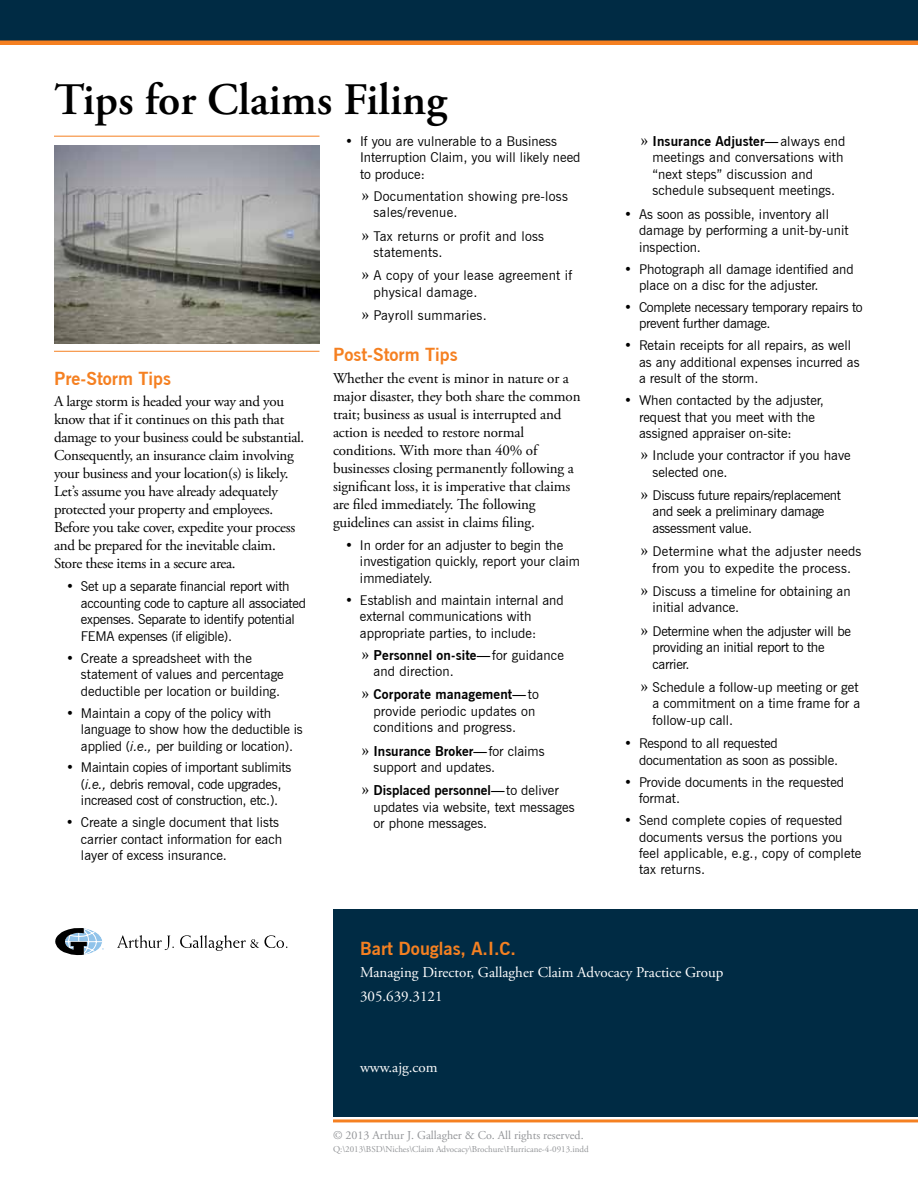
<style>
.page{position:relative;width:918px;height:1188px;background:#fff}
.page>*{position:absolute;margin:0;border:0;box-sizing:border-box;transform-origin:0 0}
.t1{font:600 45px "Adobe Garamond Pro";color:#000}
.t2{font:700 18px "News Gothic BT";color:#f58021}
.t3{font:15px/18px "Adobe Garamond Pro";letter-spacing:-.02em;color:#000}
.t4{font:15px/24.8px "Adobe Garamond Pro";color:#fff}
.t5{font:13.5px/16.5px "News Gothic BT";color:#000}
.t6{font:13.5px/16.5px "News Gothic BT";letter-spacing:-.02em;color:#000}
.t7{font:13.5px/16.5px "News Gothic BT";letter-spacing:.02em;color:#000}
.t8{font:12px "Adobe Garamond Pro";color:#939598}
.t9{font:9px "Adobe Garamond Pro";color:#939598}
.s1{font-style:italic}
.s2{font-family:"Adobe Garamond Pro";font-size:21px}
.s3{font-weight:700}
</style>
<div class="page">
<div style="left:0;top:0;width:918px;height:40px;background:#002b44"></div>
<div style="left:0;top:40px;width:918px;height:5px;background:#f58021"></div>
<div style="left:333px;top:909px;width:585px;height:208px;background:#002b44"></div>
<hr style="left:333px;top:1119px;width:585px;height:3px;background:#f58021">
<svg style="left:117px;top:935px;width:57px;height:15px"></svg>
<svg style="left:180px;top:935px;width:107px;height:16px"></svg>
<svg style="left:55px;top:928px;width:49px;height:28px"></svg>
<img style="left:54px;top:146px;width:265px;height:197px">
<hr style="left:54px;top:136px;width:266px;height:1px;background:#f58021">
<hr style="left:54px;top:351px;width:266px;height:1px;background:#f58021">
<h1 class="t1" style="left:54px;top:73px;width:395px">Tips for Claims Filing</h1>
<h2 class="t2" style="left:54px;top:368px;width:118px">Pre-Storm Tips</h2>
<p class="t3" style="left:54px;top:393px;width:252px">A large storm is headed your way and you know that if it continues on this path that damage to your business could be substantial.<br>Consequently, an insurance claim involving your business and your location(s) is likely.<br>Let’s assume you have already adequately protected your property and employees.<br>Before you take cover, expedite your process and be prepared for the inevitable claim.<br>Store these items in a secure area.</p>
<p class="t6" style="left:81px;top:578px;width:227px;text-indent:-15px">• Set up a separate financial report with accounting code to capture all associated expenses. Separate to identify potential FEMA expenses (if eligible).</p>
<p class="t5" style="left:81px;top:650px;width:204px;text-indent:-15px">• Create a spreadsheet with the statement of values and percentage deductible per location or building.</p>
<p class="t5" style="left:81px;top:704px;width:223px;text-indent:-15px">• Maintain a copy of the policy with language to show how the deductible is applied (<span class="s1">i.e.,</span> per building or location).</p>
<p class="t6" style="left:66px;top:759px;width:227px;text-align:center">• Maintain copies of important sublimits (<span class="s1">i.e.,</span> debris removal, code upgrades, increased cost of construction, etc.).</p>
<p class="t5" style="left:81px;top:814px;width:203px;text-indent:-15px">• Create a single document that lists carrier contact information for each layer of excess insurance.</p>
<p class="t5" style="left:360px;top:133px;width:222px;text-indent:-15px">• If you are vulnerable to a Business<br>Interruption Claim, you will likely need to produce:</p>
<p class="t7" style="left:374px;top:188px;width:196px;text-indent:-12px"><span class="s2">»</span> Documentation showing pre-loss sales/revenue.</p>
<p class="t7" style="left:374px;top:227px;width:172px;text-indent:-12px"><span class="s2">»</span> Tax returns or profit and loss statements.</p>
<p class="t7" style="left:374px;top:267px;width:200px;text-indent:-12px"><span class="s2">»</span> A copy of your lease agreement if physical damage.</p>
<p class="t7" style="left:361px;top:307px;width:127px"><span class="s2">»</span> Payroll summaries.</p>
<h2 class="t2" style="left:333px;top:344px;width:126px">Post-Storm Tips</h2>
<p class="t3" style="left:333px;top:369px;width:249px">Whether the event is minor in nature or a major disaster, they both share the common trait; business as usual is interrupted and action is needed to restore normal conditions. With more than 40% of businesses closing permanently following a significant loss, it is imperative that claims are filed immediately. The following guidelines can assist in claims filing.</p>
<p class="t5" style="left:360px;top:537px;width:222px;text-indent:-15px">• In order for an adjuster to begin the investigation quickly, report your claim immediately.</p>
<p class="t5" style="left:360px;top:592px;width:205px;text-indent:-15px">• Establish and maintain internal and external communications with appropriate parties, to include:</p>
<p class="t5" style="left:374px;top:647px;width:192px;text-indent:-12px"><span class="s2">»</span> <span class="s3">Personnel on-site—</span>for guidance and direction.</p>
<p class="t5" style="left:374px;top:686px;width:167px;text-indent:-12px"><span class="s2">»</span> <span class="s3">Corporate management—</span>to provide periodic updates on conditions and progress.</p>
<p class="t5" style="left:374px;top:743px;width:173px;text-indent:-12px"><span class="s2">»</span> <span class="s3">Insurance Broker—</span>for claims support and updates.</p>
<p class="t5" style="left:374px;top:782px;width:203px;text-indent:-12px"><span class="s2">»</span> <span class="s3">Displaced personnel—</span>to deliver updates via website, text messages or phone messages.</p>
<p class="t5" style="left:652px;top:133px;width:195px;text-indent:-12px"><span class="s2">»</span> <span class="s3">Insurance Adjuster—</span>always end meetings and conversations with “next steps” discussion and schedule subsequent meetings.</p>
<p class="t5" style="left:639px;top:206px;width:211px;text-indent:-15px">• As soon as possible, inventory all damage by performing a unit-by-unit inspection.</p>
<p class="t5" style="left:639px;top:260px;width:216px;text-indent:-15px">• Photograph all damage identified and place on a disc for the adjuster.</p>
<p class="t6" style="left:639px;top:299px;width:225px;text-indent:-15px">• Complete necessary temporary repairs to prevent further damage.</p>
<p class="t5" style="left:639px;top:337px;width:222px;text-indent:-15px">• Retain receipts for all repairs, as well as any additional expenses incurred as a result of the storm.</p>
<p class="t5" style="left:639px;top:392px;width:187px;text-indent:-15px">• When contacted by the adjuster, request that you meet with the assigned appraiser on-site:</p>
<p class="t5" style="left:652px;top:447px;width:200px;text-indent:-12px"><span class="s2">»</span> Include your contractor if you have selected one.</p>
<p class="t6" style="left:652px;top:487px;width:190px;text-indent:-12px"><span class="s2">»</span> Discuss future repairs/replacement and seek a preliminary damage assessment value.</p>
<p class="t7" style="left:640px;top:543px;width:223px;text-align:center"><span class="s2">»</span> Determine what the adjuster needs from you to expedite the process.</p>
<p class="t5" style="left:652px;top:583px;width:200px;text-indent:-12px"><span class="s2">»</span> Discuss a timeline for obtaining an initial advance.</p>
<p class="t6" style="left:652px;top:623px;width:200px;text-indent:-12px"><span class="s2">»</span> Determine when the adjuster will be providing an initial report to the carrier.</p>
<p class="t5" style="left:652px;top:679px;width:209px;text-indent:-12px"><span class="s2">»</span> Schedule a follow-up meeting or get a commitment on a time frame for a follow-up call.</p>
<p class="t5" style="left:639px;top:735px;width:201px;text-indent:-15px">• Respond to all requested documentation as soon as possible.</p>
<p class="t5" style="left:639px;top:773px;width:207px;text-indent:-15px">• Provide documents in the requested format.</p>
<p class="t5" style="left:639px;top:812px;width:224px;text-indent:-15px">• Send complete copies of requested documents versus the portions you feel applicable, e.g., copy of complete tax returns.</p>
<h2 class="t2" style="left:360px;top:938px;width:158px">Bart Douglas, A.I.C.</h2>
<p class="t4" style="left:360px;top:960px;width:365px">Managing Director, Gallagher Claim Advocacy Practice Group<br>305.639.3121</p>
<p class="t4" style="left:360px;top:1056px;width:79px">www.ajg.com</p>
<p class="t8" style="left:333px;top:1128px;width:252px">© 2013 Arthur J. Gallagher &amp; Co. All rights reserved.</p>
<p class="t9" style="left:333px;top:1144px;width:257px">Q:\2013\BSD\Niches\Claim Advocacy\Brochure\Hurricane-4-0913.indd</p>
</div>
